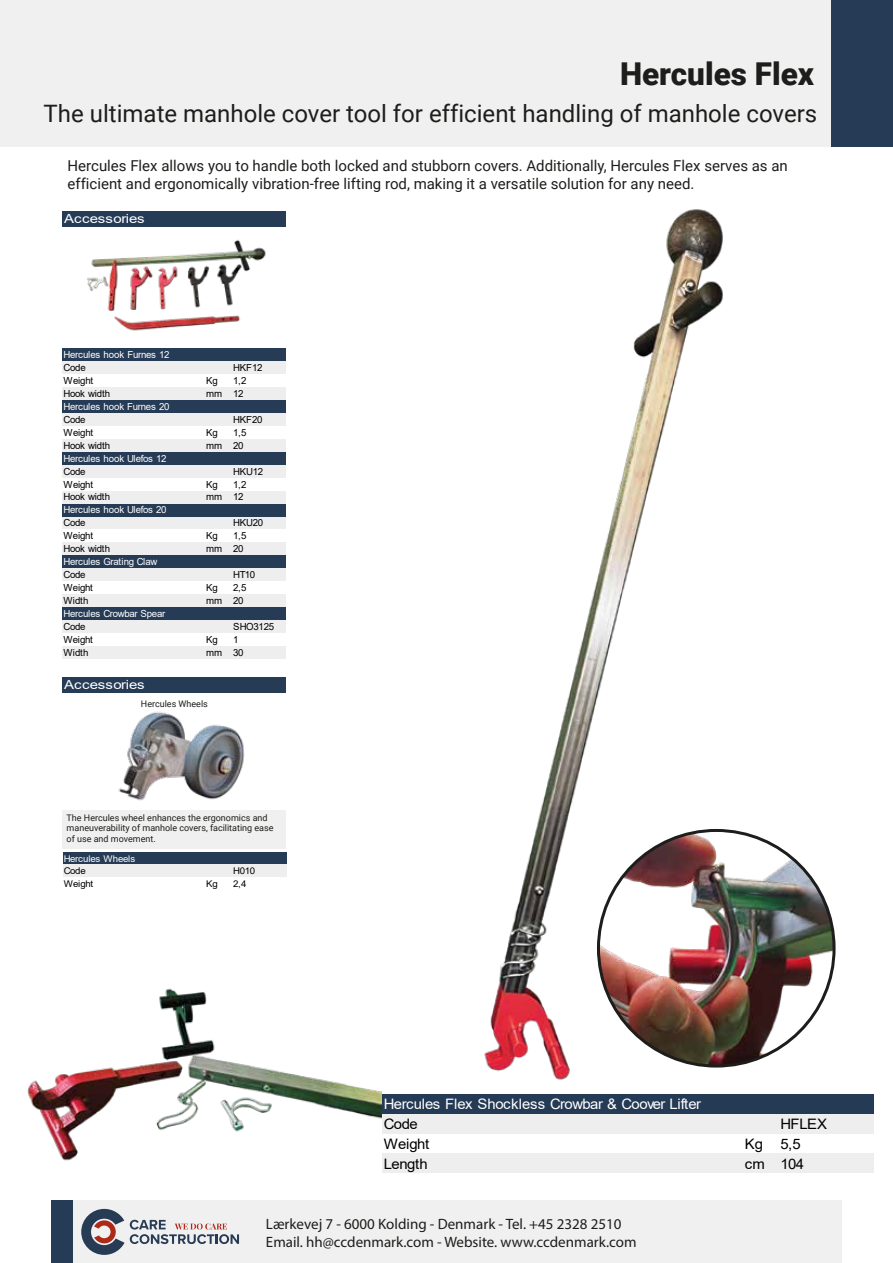
<style>
.page{position:relative;width:893px;height:1263px;background:#fff}
.page>*{position:absolute;margin:0;border:0;box-sizing:border-box;transform-origin:0 0}
.t1{font:900 31.5px "Roboto";color:#1d1d1b}
.t2{font:24px "Roboto";color:#1d1d1b}
.t3{font:15px/18px "Roboto";color:#1d1d1b}
.t4{font:15px/18px "Myriad Pro";color:#1d1d1b}
.t5{font:14.4px "Arial";letter-spacing:-.03em;color:#fff}
.t6{font:14.4px/19.8px "Arial";letter-spacing:-.03em;color:#000}
.t7{font:12.6px "Arial";letter-spacing:.005em;color:#fff;scale:1.19 1}
.t8{font:9.75px/12.9px "Arial";letter-spacing:-.03em;color:#000}
.t9{font:9.75px "Arial";letter-spacing:-.03em;color:#fff}
.t10{font:9.3px/12.6px "Arial";letter-spacing:-.03em;color:#000;scale:1.05 1}
.t11{font:9.3px "Arial";letter-spacing:-.03em;color:#fff;scale:1.05 1}
.t12{font:9px/10.8px "Roboto";color:#1d1d1b}
</style>
<div class="page">
<div style="left:52px;top:1201px;width:21px;height:62px;background:#263b55"></div>
<div style="left:73px;top:1201px;width:768px;height:62px;background:#f0f0f0"></div>
<svg style="left:81px;top:1209px;width:158px;height:46px"></svg>
<div style="left:0;top:0;width:832px;height:147px;background:#f0f0f0"></div>
<div style="left:832px;top:0;width:61px;height:147px;background:#263b55"></div>
<img style="left:484px;top:209px;width:266px;height:871px">
<div style="left:63px;top:810px;width:223px;height:38px;background:#f0f0f0"></div>
<div style="left:63px;top:677px;width:223px;height:16px;background:#263b55"></div>
<img style="left:118px;top:711px;width:127px;height:90px">
<div style="left:63px;top:852px;width:223px;height:12px;background:#263b55"></div>
<div style="left:63px;top:864px;width:223px;height:13px;background:#eee"></div>
<img style="left:598px;top:830px;width:236px;height:236px;border-radius:118px">
<div style="left:63px;top:361px;width:223px;height:13px;background:#eee"></div>
<div style="left:63px;top:387px;width:223px;height:13px;background:#eee"></div>
<div style="left:63px;top:400px;width:223px;height:13px;background:#263b55"></div>
<div style="left:63px;top:413px;width:223px;height:13px;background:#eee"></div>
<div style="left:63px;top:439px;width:223px;height:13px;background:#eee"></div>
<div style="left:63px;top:452px;width:223px;height:13px;background:#263b55"></div>
<div style="left:63px;top:465px;width:223px;height:13px;background:#eee"></div>
<div style="left:63px;top:491px;width:223px;height:13px;background:#eee"></div>
<div style="left:63px;top:504px;width:223px;height:13px;background:#263b55"></div>
<div style="left:63px;top:517px;width:223px;height:12px;background:#eee"></div>
<div style="left:63px;top:542px;width:223px;height:13px;background:#eee"></div>
<div style="left:63px;top:555px;width:223px;height:13px;background:#263b55"></div>
<div style="left:63px;top:568px;width:223px;height:13px;background:#eee"></div>
<div style="left:63px;top:594px;width:223px;height:13px;background:#eee"></div>
<div style="left:63px;top:607px;width:223px;height:13px;background:#263b55"></div>
<div style="left:63px;top:620px;width:223px;height:13px;background:#eee"></div>
<div style="left:63px;top:646px;width:223px;height:13px;background:#eee"></div>
<img style="left:63px;top:211px;width:223px;height:150px">
<div style="left:382px;top:1094px;width:492px;height:20px;background:#243a55"></div>
<div style="left:382px;top:1114px;width:492px;height:20px;background:#eee"></div>
<div style="left:382px;top:1153px;width:492px;height:20px;background:#eee"></div>
<img style="left:27px;top:988px;width:355px;height:173px">
<h1 class="t1" style="left:620px;top:52px;width:196px">Hercules Flex</h1>
<h2 class="t2" style="left:44px;top:97px;width:775px">The ultimate manhole cover tool for efficient handling of manhole covers</h2>
<h3 class="t3" style="left:68px;top:156px;width:722px">Hercules Flex allows you to handle both locked and stubborn covers. Additionally, Hercules Flex serves as an efficient and ergonomically vibration-free lifting rod, making it a versatile solution for any need.</h3>
<p class="t7" style="left:64px;top:210px;width:69px">Accessories</p>
<p class="t9" style="left:64px;top:348px;width:108px">Hercules hook Furnes 12</p>
<p class="t8" style="left:64px;top:361px;width:48px">Code<br>Weight<br>Hook width</p>
<p class="t9" style="left:64px;top:400px;width:107px">Hercules hook Furnes 20</p>
<p class="t8" style="left:64px;top:413px;width:48px">Code<br>Weight<br>Hook width</p>
<p class="t9" style="left:64px;top:451px;width:104px">Hercules hook Ulefos 12</p>
<p class="t8" style="left:64px;top:465px;width:48px">Code<br>Weight<br>Hook width</p>
<p class="t9" style="left:64px;top:503px;width:104px">Hercules hook Ulefos 20</p>
<p class="t8" style="left:64px;top:516px;width:48px">Code<br>Weight<br>Hook width</p>
<p class="t9" style="left:64px;top:555px;width:95px">Hercules Grating Claw</p>
<p class="t8" style="left:64px;top:568px;width:31px">Code<br>Weight<br>Width</p>
<p class="t9" style="left:64px;top:607px;width:103px">Hercules Crowbar Spear</p>
<p class="t8" style="left:63px;top:620px;width:31px">Code<br>Weight<br>Width</p>
<p class="t8" style="left:233px;top:361px;width:31px">HKF12</p>
<p class="t8" style="left:206px;top:374px;width:42px;text-align:right">1,2<br>mm 12</p>
<p class="t8" style="left:233px;top:413px;width:31px">HKF20</p>
<p class="t8" style="left:206px;top:426px;width:13px">Kg</p>
<p class="t8" style="left:206px;top:374px;width:13px">Kg</p>
<p class="t8" style="left:206px;top:426px;width:42px;text-align:right">1,5<br>mm 20</p>
<p class="t8" style="left:233px;top:465px;width:32px">HKU12</p>
<p class="t8" style="left:206px;top:478px;width:13px">Kg</p>
<p class="t8" style="left:206px;top:478px;width:42px;text-align:right">1,2<br>mm 12</p>
<p class="t8" style="left:233px;top:516px;width:32px">HKU20</p>
<p class="t8" style="left:206px;top:529px;width:13px">Kg</p>
<p class="t8" style="left:206px;top:529px;width:42px;text-align:right">1,5<br>mm 20</p>
<p class="t8" style="left:233px;top:568px;width:24px">HT10</p>
<p class="t8" style="left:206px;top:581px;width:13px">Kg</p>
<p class="t8" style="left:206px;top:581px;width:42px;text-align:right">2,5<br>mm 20</p>
<p class="t8" style="left:233px;top:620px;width:42px">SHO3125</p>
<p class="t8" style="left:206px;top:633px;width:13px">Kg</p>
<p class="t8" style="left:206px;top:633px;width:39px;text-indent:27px">1 mm 30</p>
<p class="t7" style="left:64px;top:676px;width:69px">Accessories</p>
<p class="t12" style="left:141px;top:698px;width:68px">Hercules Wheels</p>
<p class="t12" style="left:67px;top:811px;width:208px">The Hercules wheel enhances the ergonomics and maneuverability of manhole covers, facilitating ease of use and movement.</p>
<p class="t11" style="left:64px;top:852px;width:70px">Hercules Wheels</p>
<p class="t10" style="left:64px;top:865px;width:30px">Code<br>Weight</p>
<p class="t10" style="left:233px;top:865px;width:23px">H010</p>
<p class="t10" style="left:206px;top:877px;width:13px">Kg</p>
<p class="t10" style="left:233px;top:877px;width:14px">2,4</p>
<h3 class="t5" style="left:384px;top:1094px;width:319px">Hercules Flex Shockless Crowbar &amp; Coover Lifter</h3>
<h3 class="t6" style="left:384px;top:1114px;width:47px">Code<br>Weight<br>Length</h3>
<h3 class="t4" style="left:266px;top:1214px;width:372px">Lærkevej 7 - 6000 Kolding - Denmark - Tel. +45 2328 2510<br>Email. hh@ccdenmark.com - Website. www.ccdenmark.com</h3>
<h3 class="t6" style="left:745px;top:1114px;width:84px;text-indent:35px">HFLEX<br>Kg 5,5<br>cm 104</h3>
</div>
